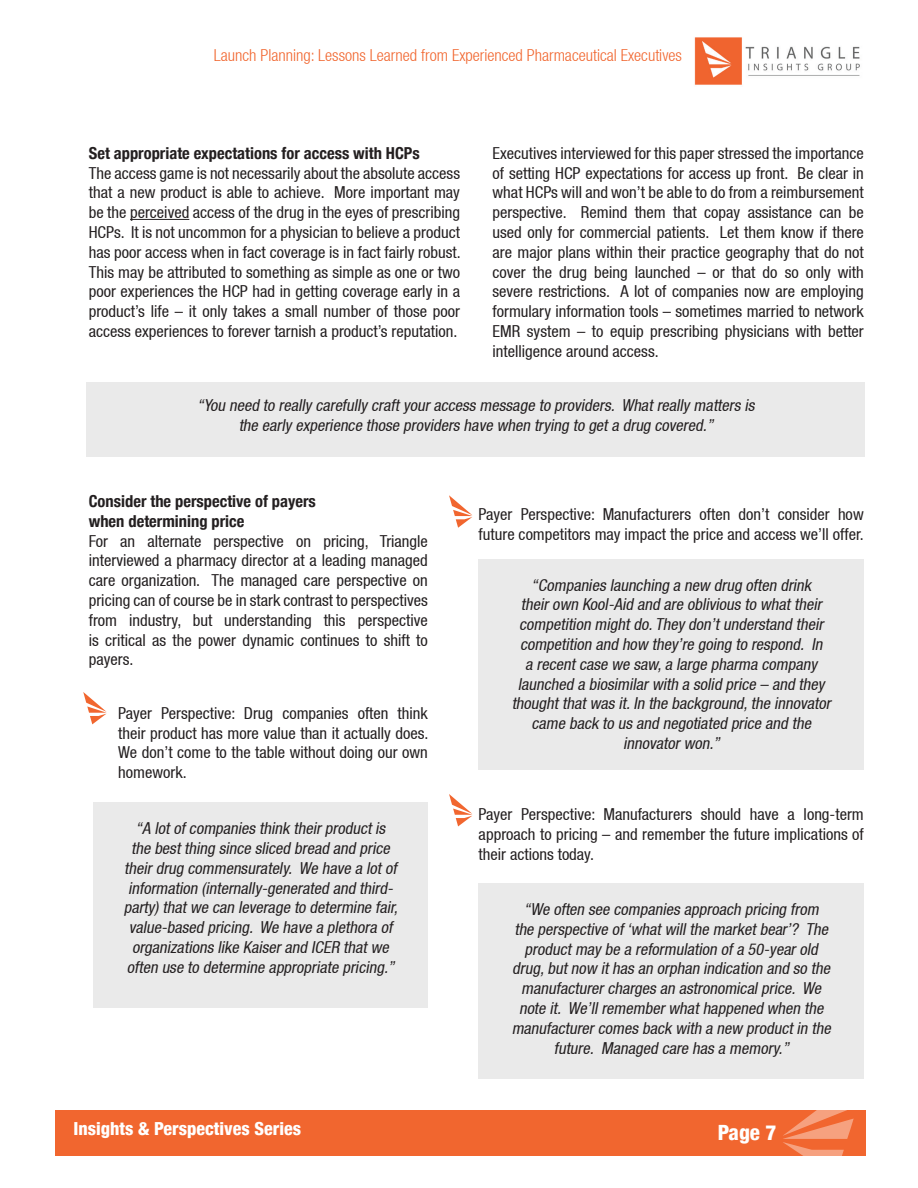
<style>
.page{position:relative;width:918px;height:1188px;background:#fff}
.page>*{position:absolute;margin:0;border:0;box-sizing:border-box;transform-origin:0 0}
.t1{font:800 condensed 21px "Helvetica 87";color:#fff}
.t2{font:800 condensed 18px "Helvetica 87";color:#fff}
.t3{font:condensed 16.5px/19.8px "Helvetica 57";color:#231f20;text-align:justify}
.t4{font:italic condensed 16.5px/19.8px "Helvetica 57";color:#231f20;text-align:center}
.t5{font:700 condensed 16.5px/19.8px "Helvetica 77";color:#231f20}
.t6{font:300 condensed 16.5px "Helvetica 47";color:#f1662f}
</style>
<div class="page">
<img style="left:694px;top:37px;width:166px;height:48px">
<div style="left:55px;top:1110px;width:810px;height:45px;background:#f1662f"></div>
<svg style="left:783px;top:1110px;width:83px;height:46px"></svg>
<div style="left:87px;top:382px;width:778px;height:74px;background:#eaeaea"></div>
<div style="left:93px;top:803px;width:335px;height:205px;background:#eaeaea"></div>
<div style="left:479px;top:559px;width:385px;height:211px;background:#eaeaea"></div>
<div style="left:479px;top:883px;width:385px;height:196px;background:#eaeaea"></div>
<svg style="left:83px;top:692px;width:24px;height:32px"></svg>
<svg style="left:449px;top:495px;width:23px;height:33px"></svg>
<svg style="left:449px;top:794px;width:23px;height:32px"></svg>
<hr style="left:130px;top:219px;width:59px;height:1px;background:#231f20">
<p class="t6" style="left:214px;top:46px;width:470px">Launch Planning: Lessons Learned from Experienced Pharmaceutical Executives</p>
<p class="t5" style="left:89px;top:143px;width:333px">Set appropriate expectations for access with HCPs</p>
<p class="t3" style="left:89px;top:163px;width:373px">The access game is not necessarily about the absolute access that a new product is able to achieve. More important may be the perceived access of the drug in the eyes of prescribing HCPs. It is not uncommon for a physician to believe a product has poor access when in fact coverage is in fact fairly robust.<br>This may be attributed to something as simple as one or two poor experiences the HCP had in getting coverage early in a product’s life – it only takes a small number of those poor access experiences to forever tarnish a product’s reputation.</p>
<p class="t3" style="left:493px;top:143px;width:373px">Executives interviewed for this paper stressed the importance of setting HCP expectations for access up front. Be clear in what HCPs will and won’t be able to do from a reimbursement perspective. Remind them that copay assistance can be used only for commercial patients. Let them know if there are major plans within their practice geography that do not cover the drug being launched – or that do so only with severe restrictions. A lot of companies now are employing formulary information tools – sometimes married to network EMR system – to equip prescribing physicians with better intelligence around access.</p>
<p class="t4" style="left:197px;top:396px;width:562px">“You need to really carefully craftyouraccess message to providers. Whatreally matters is the early experience those providers have when trying to geta drug covered.”</p>
<p class="t5" style="left:89px;top:491px;width:229px">Consider the perspective of payers when determining price</p>
<p class="t3" style="left:89px;top:531px;width:341px">For an alternate perspective on pricing, Triangle interviewed a pharmacy director at a leading managed care organization. The managed care perspective on pricing can of course be in stark contrast to perspectives from industry, but understanding this perspective is critical as the power dynamic continues to shift to payers.</p>
<p class="t3" style="left:118px;top:703px;width:312px">Payer Perspective: Drug companies often think their product has more value than it actually does.<br>We don’t come to the table without doing our own homework.</p>
<p class="t4" style="left:124px;top:818px;width:279px">“A lotofcompanies think theirproductis the bestthing since sliced bread and price theirdrug commensurately. We have a lotof information (internally-generated and third&shy;party) thatwe can leverage to determine fair, value-based pricing. We have a plethora of organizations like Kaiserand ICER thatwe often use to determine appropriate pricing.”</p>
<p class="t2" style="left:73px;top:1117px;width:229px">Insights &amp; Perspectives Series</p>
<p class="t3" style="left:479px;top:504px;width:387px">Payer Perspective: Manufacturers often don’t consider how future competitors may impact the price and access we’ll offer.</p>
<p class="t4" style="left:512px;top:575px;width:324px">“Companies launching a new drug often drink theirown Kool-Aid and are oblivious to whattheir competition mightdo.They don’tunderstand their competition and how they’re going to respond. In<br>a recentcase we saw,a large pharma company launched a biosimilarwith a solid price – and they thoughtthatwas it.In the background,the innovator came back to us and negotiated price and the innovatorwon.”</p>
<p class="t3" style="left:479px;top:804px;width:387px">Payer Perspective: Manufacturers should have a long-term approach to pricing – and remember the future implications of their actions today.</p>
<p class="t4" style="left:512px;top:899px;width:324px">“We often see companies approach pricing from the perspective of‘whatwillthe marketbear’? The productmay be a reformulation ofa 50-yearold drug,butnow ithas an orphan indication and so the manufacturercharges an astronomicalprice. We note it. We’llrememberwhathappened when the manufacturercomes back with a new productin the future. Managed care has a memory.”</p>
<p class="t1" style="left:718px;top:1120px;width:60px">Page 7</p>
</div>
